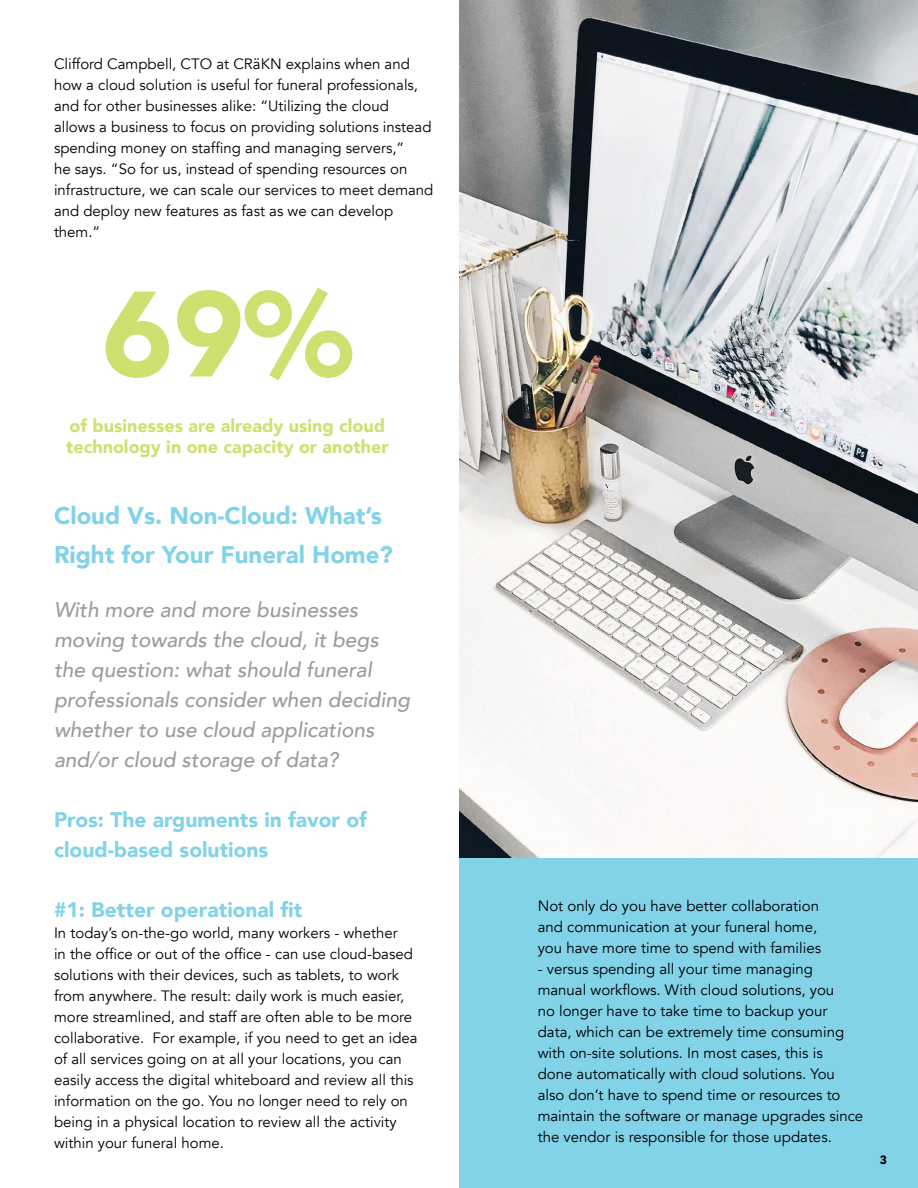
<style>
.page{position:relative;width:918px;height:1188px;background:#fff}
.page>*{position:absolute;margin:0;border:0;box-sizing:border-box;transform-origin:0 0}
.t1{font:900 120px "Avenir";color:#cfe071}
.t2{font:900 24px/39px "Avenir";color:#82d2e8}
.t3{font:italic 500 21px/30px "Avenir";color:#9c9c9d}
.t4{font:900 21px/30px "Avenir";color:#82d2e8}
.t5{font:900 18px/21px "Avenir";color:#cfe071}
.t6{font:15px/21px "Avenir";color:#000}
.t7{font:900 12px "Avenir";color:#000}
</style>
<div class="page">
<div style="left:459px;top:848px;width:459px;height:340px;background:#82d2e8"></div>
<img style="left:459px;top:0;width:459px;height:857px">
<p class="t6" style="left:54px;top:54px;width:381px">Clifford Campbell, CTO at CRäKN explains when and how a cloud solution is useful for funeral professionals, and for other businesses alike: “Utilizing the cloud allows a business to focus on providing solutions instead spending money on staffing and managing servers,”<br>he says. “So for us, instead of spending resources on infrastructure, we can scale our services to meet demand and deploy new features as fast as we can develop them.”</p>
<h1 class="t1" style="left:102px;top:232px;width:252px">69%</h1>
<p class="t5" style="left:66px;top:415px;width:324px">of businesses are already using cloud technology in one capacity or another</p>
<h2 class="t2" style="left:54px;top:495px;width:340px">Cloud Vs. Non-Cloud: What’s<br>Right for Your Funeral Home?</h2>
<h3 class="t3" style="left:54px;top:595px;width:357px">With more and more businesses moving towards the cloud, it begs the question: what should funeral professionals consider when deciding whether to use cloud applications and/or cloud storage of data?</h3>
<h3 class="t4" style="left:54px;top:804px;width:314px">Pros: The arguments in favor of cloud-based solutions</h3>
<h3 class="t4" style="left:54px;top:894px;width:250px">#1: Better operational fit</h3>
<p class="t6" style="left:54px;top:922px;width:365px">In today’s on-the-go world, many workers - whether<br>in the office or out of the office - can use cloud-based solutions with their devices, such as tablets, to work from anywhere. The result: daily work is much easier, more streamlined, and staff are often able to be more collaborative. For example, if you need to get an idea of all services going on at all your locations, you can easily access the digital whiteboard and review all this information on the go. You no longer need to rely on being in a physical location to review all the activity within your funeral home.</p>
<p class="t6" style="left:538px;top:896px;width:285px">Not only do you have better collaboration and communication at your funeral home, you have more time to spend with families</p>
<p class="t6" style="left:538px;top:959px;width:327px">- versus spending all your time managing manual workflows. With cloud solutions, you<br>no longer have to take time to backup your data, which can be extremely time consuming with on-site solutions. In most cases, this is<br>done automatically with cloud solutions. You also don’t have to spend time or resources to maintain the software or manage upgrades since the vendor is responsible for those updates.</p>
<p class="t7" style="left:880px;top:1150px;width:9px">3</p>
</div>
